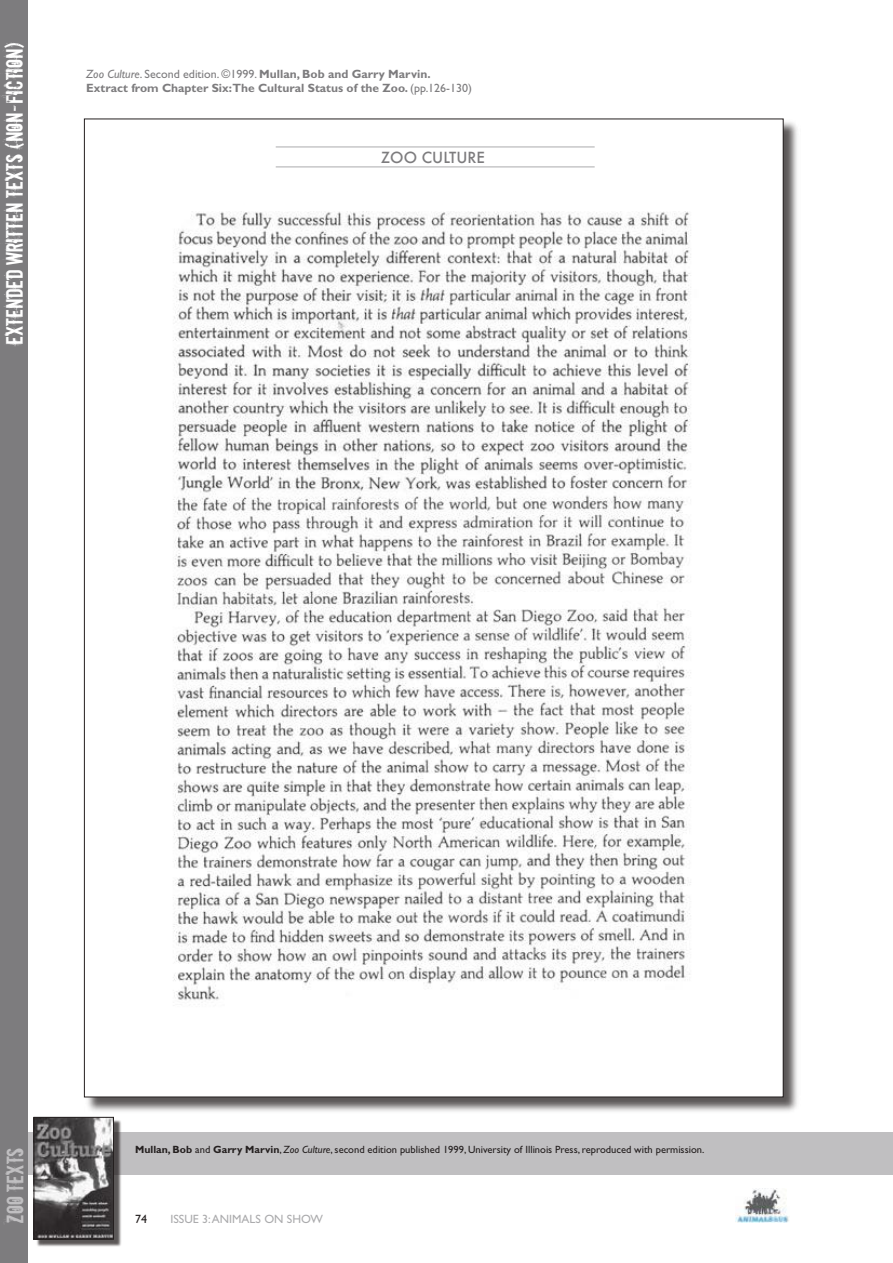
<style>
.page{position:relative;width:893px;height:1263px;background:#fff}
.page>*{position:absolute;margin:0;border:0;box-sizing:border-box;transform-origin:0 0}
.t1{font:22.5px "Downcome";color:#fff}
.t2{font:22.5px "Downcome";color:#c0bfc1}
.t3{font:500 15px "Futura";color:#7d7c7e}
.t4{font:700 12px/14.4px "Gill Sans";color:#7d7c7e}
.t5{font:12px "Gill Sans";color:#ababad}
.t6{font:12px "Gill Sans";color:#241f1f}
.t7{font:10.5px "Gill Sans";color:#241f1f}
.s1{font-weight:400;font-style:italic}
.s2{font-weight:400}
.s3{font-weight:700}
.s4{font-style:italic}
</style>
<div class="page">
<div style="left:1px;top:1132px;width:892px;height:42px;background:#c0bfc1"></div>
<div style="left:0;top:0;width:28px;height:1263px;background:#7d7c7e"></div>
<img style="left:735px;top:1189px;width:54px;height:33px">
<div style="left:84px;top:119px;width:716px;height:995px;background:#241f1f;opacity:.75"></div>
<div style="left:84px;top:119px;width:699px;height:978px;background:#fff"></div>
<img style="left:173px;top:211px;width:518px;height:789px">
<div style="left:35px;top:1119px;width:87px;height:129px;background:#241f1f;opacity:.75"></div>
<img style="left:36px;top:1119px;width:76px;height:118px">
<div style="left:34px;top:1117px;width:80px;height:122px;border:1px solid #241f1f"></div>
<hr style="left:276px;top:167px;width:319px;height:1px;background:#ababad">
<hr style="left:276px;top:147px;width:319px;height:1px;background:#ababad">
<h1 class="t1" style="left:-1px;top:345px;width:308px;rotate:-90deg">extended written textS (non-fiction)</h1>
<p class="t4" style="left:86px;top:66px;width:387px"><span class="s1">Zoo Culture</span><span class="s2">. Second edition. ©1999.</span> Mullan, Bob and Garry Marvin.<br>Extract from Chapter Six:The Cultural Status of the Zoo. <span class="s2">(pp.126-130)</span></p>
<p class="t3" style="left:381px;top:147px;width:106px">ZOO CULTURE</p>
<h1 class="t2" style="left:0;top:1224px;width:80px;rotate:-90deg">Zoo texts</h1>
<p class="t7" style="left:135px;top:1143px;width:571px"><span class="s3">Mullan, Bob</span> and <span class="s3">Garry Marvin</span>, <span class="s4">Zoo Culture</span>, second edition published 1999, University of Illinois Press, reproduced with permission.</p>
<p class="t6" style="left:135px;top:1212px;width:13px">74</p>
<p class="t5" style="left:170px;top:1212px;width:154px">ISSUE 3: ANIMALS ON SHOW</p>
</div>
